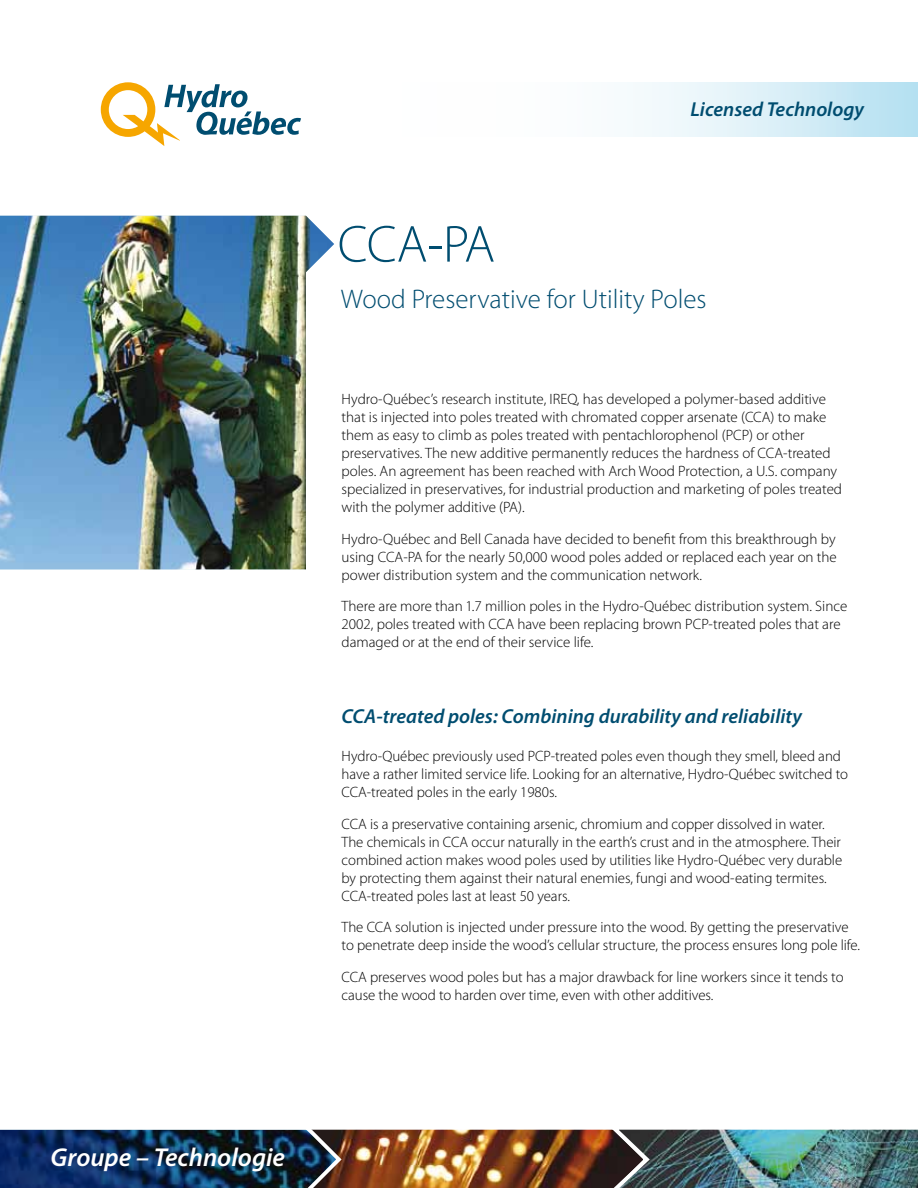
<style>
.page{position:relative;width:918px;height:1188px;background:#fff}
.page>*{position:absolute;margin:0;border:0;box-sizing:border-box;transform-origin:0 0}
.t1{font:300 52.5px "Myriad Pro";color:#004d70}
.t2{font:300 27px "Myriad Pro";color:#004d70}
.t3{font:italic 600 25.95px "Myriad Pro";color:#fff}
.t4{font:italic 600 20.25px "Myriad Pro";color:#004d70}
.t5{font:300 15px/18px "Myriad Pro";color:#000}
</style>
<div class="page">
<svg style="left:101px;top:82px;width:200px;height:64px"></svg>
<img style="left:0;top:1129px;width:918px;height:59px">
<img style="left:0;top:216px;width:334px;height:353px">
<div style="left:387px;top:82px;width:531px;height:54px;background:#bae2f2"></div>
<svg style="left:387px;top:82px;width:475px;height:55px;background:#eef7fb"></svg>
<h3 class="t4" style="left:691px;top:98px;width:175px">Licensed Technology</h3>
<h1 class="t1" style="left:338px;top:215px;width:159px">CCA-PA</h1>
<h2 class="t2" style="left:341px;top:284px;width:367px">Wood Preservative for Utility Poles</h2>
<p class="t5" style="left:342px;top:391px;width:502px">Hydro-Québec’s research institute, IREQ, has developed a polymer-based additive that is injected into poles treated with chromated copper arsenate (CCA) to make them as easy to climb as poles treated with pentachlorophenol (PCP) or other preservatives. The new additive permanently reduces the hardness of CCA-treated poles. An agreement has been reached with Arch Wood Protection, a U.S. company specialized in preservatives, for industrial production and marketing of poles treated with the polymer additive (PA).</p>
<p class="t5" style="left:342px;top:530px;width:497px;text-align:justify">Hydro-Québec and Bell Canada have decided to benefit from this breakthrough by using CCA-PA for the nearly 50,000 wood poles added or replaced each year on the power distribution system and the communication network.</p>
<p class="t5" style="left:342px;top:598px;width:507px">There are more than 1.7 million poles in the Hydro-Québec distribution system. Since<br>2002, poles treated with CCA have been replacing brown PCP-treated poles that are damaged or at the end of their service life.</p>
<h3 class="t4" style="left:342px;top:705px;width:462px">CCA-treated poles: Combining durability and reliability</h3>
<p class="t5" style="left:342px;top:748px;width:508px">Hydro-Québec previously used PCP-treated poles even though they smell, bleed and have a rather limited service life. Looking for an alternative, Hydro-Québec switched to<br>CCA-treated poles in the early 1980s.</p>
<p class="t5" style="left:342px;top:815px;width:502px">CCA is a preservative containing arsenic, chromium and copper dissolved in water.<br>The chemicals in CCA occur naturally in the earth’s crust and in the atmosphere. Their combined action makes wood poles used by utilities like Hydro-Québec very durable by protecting them against their natural enemies, fungi and wood-eating termites.<br>CCA-treated poles last at least 50 years.</p>
<p class="t5" style="left:342px;top:919px;width:520px">The CCA solution is injected under pressure into the wood. By getting the preservative to penetrate deep inside the wood’s cellular structure, the process ensures long pole life.</p>
<p class="t5" style="left:342px;top:968px;width:504px">CCA preserves wood poles but has a major drawback for line workers since it tends to cause the wood to harden over time, even with other additives.</p>
<h3 class="t3" style="left:51px;top:1143px;width:236px">Groupe – Technologie</h3>
</div>
